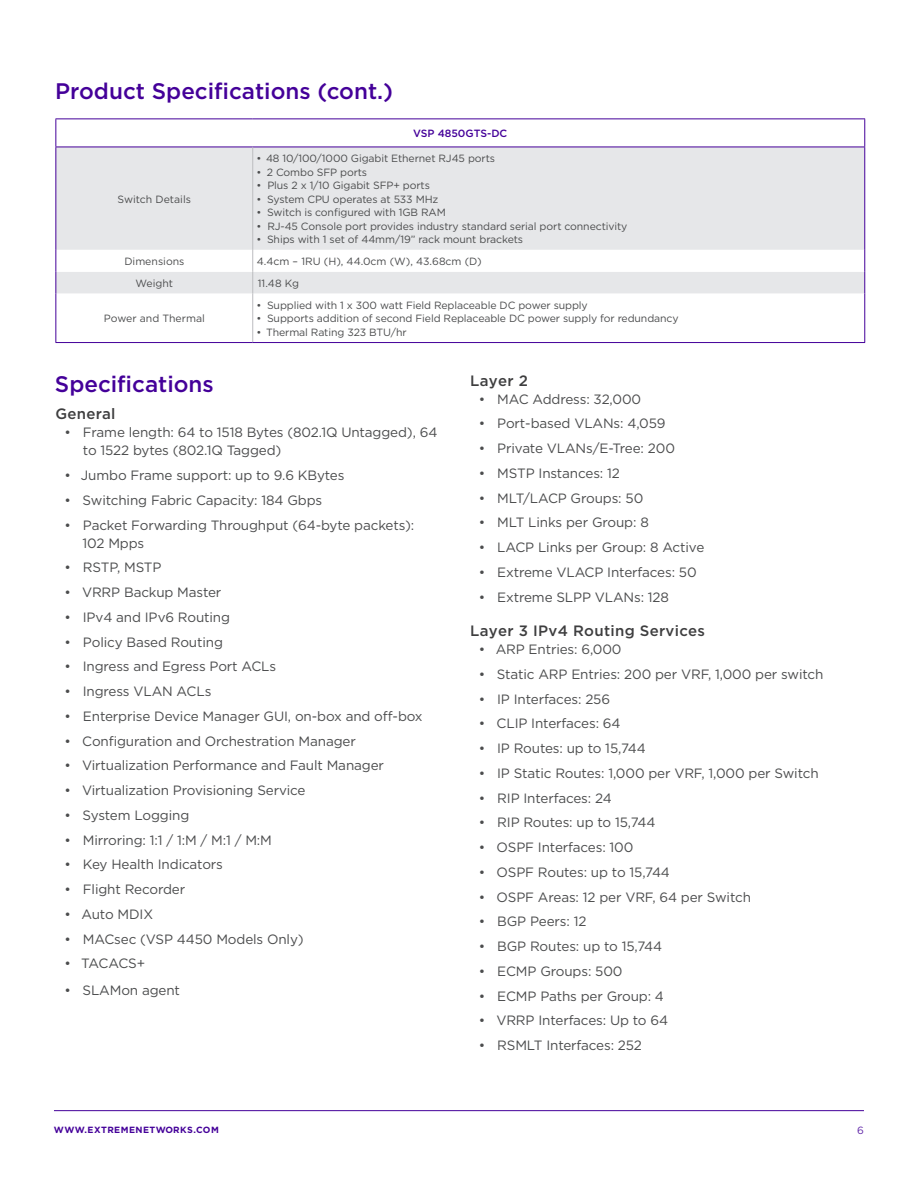
<style>
.page{position:relative;width:918px;height:1188px;background:#fff}
.page>*{position:absolute;margin:0;border:0;box-sizing:border-box;transform-origin:0 0}
.Body{font:500 22.5px "Gotham";color:#409}
.t1{font:500 15px "Gotham";letter-spacing:.02em;color:#3e3e3f}
.t2{font:13.5px/18px "Gotham";letter-spacing:-.01em;color:#4b4c4d}
.Table_Body_Copy_Left{font:10.5px "Gotham";letter-spacing:-.01em;color:#4b4c4d}
.Table_Body_Copy{font:10.5px "Gotham";color:#4b4c4d}
.Table_-_Subhead_Reve{font:500 10.5px "Gotham";color:#409}
.t3{font:10.5px "Gotham";color:#6026a8}
.t4{font:700 9px "Gotham";letter-spacing:.05em;color:#409}
</style>
<div class="page">
<hr style="left:54px;top:1110px;width:810px;height:1px;background:#409">
<div style="left:56px;top:148px;width:808px;height:102px;background:#e6e7e9"></div>
<svg style="left:56px;top:250px;width:808px;height:92px"></svg>
<hr style="left:55px;top:147px;width:198px;height:1px;background:#409">
<hr style="left:253px;top:147px;width:612px;height:1px;background:#409">
<hr style="left:252px;top:147px;width:1px;height:103px;background:#bcbdc0">
<svg style="left:252px;top:250px;width:1px;height:44px"></svg>
<hr style="left:252px;top:294px;width:1px;height:48px;background:#bcbdc0">
<hr style="left:55px;top:118px;width:198px;height:1px;background:#409">
<svg style="left:55px;top:119px;width:1px;height:28px"></svg>
<hr style="left:253px;top:118px;width:612px;height:1px;background:#409">
<svg style="left:864px;top:119px;width:1px;height:28px"></svg>
<hr style="left:55px;top:147px;width:1px;height:103px;background:#409">
<hr style="left:864px;top:147px;width:1px;height:103px;background:#409">
<svg style="left:55px;top:250px;width:1px;height:44px"></svg>
<svg style="left:864px;top:250px;width:1px;height:44px"></svg>
<hr style="left:55px;top:294px;width:1px;height:48px;background:#409">
<hr style="left:864px;top:294px;width:1px;height:48px;background:#409">
<hr style="left:55px;top:342px;width:198px;height:1px;background:#409">
<hr style="left:253px;top:342px;width:612px;height:1px;background:#409">
<p class="Body" style="left:55px;top:76px;width:339px">Product Specifications (cont.)</p>
<p class="Table_-_Subhead_Reve" style="left:413px;top:127px;width:96px">VSP 4850GTS-DC</p>
<p class="Table_Body_Copy" style="left:117px;top:192px;width:75px">Switch Details</p>
<p class="Table_Body_Copy_Left" style="left:257px;top:152px;width:240px">• 48 10/100/1000 Gigabit Ethernet RJ45 ports</p>
<p class="Table_Body_Copy_Left" style="left:257px;top:165px;width:112px">• 2 Combo SFP ports</p>
<p class="Table_Body_Copy_Left" style="left:257px;top:179px;width:175px">• Plus 2 x 1/10 Gigabit SFP+ ports</p>
<p class="Table_Body_Copy_Left" style="left:257px;top:192px;width:183px">• System CPU operates at 533 MHz</p>
<p class="Table_Body_Copy_Left" style="left:257px;top:206px;width:191px">• Switch is configured with 1GB RAM</p>
<p class="Table_Body_Copy_Left" style="left:257px;top:219px;width:372px">• RJ-45 Console port provides industry standard serial port connectivity</p>
<p class="Table_Body_Copy_Left" style="left:257px;top:233px;width:268px">• Ships with 1 set of 44mm/19” rack mount brackets</p>
<p class="Table_Body_Copy" style="left:124px;top:255px;width:62px">Dimensions</p>
<p class="Table_Body_Copy_Left" style="left:257px;top:255px;width:226px">4.4cm – 1RU (H), 44.0cm (W), 43.68cm (D)</p>
<p class="Table_Body_Copy" style="left:136px;top:276px;width:39px">Weight</p>
<p class="Table_Body_Copy_Left" style="left:258px;top:276px;width:43px">11.48 Kg</p>
<p class="Table_Body_Copy" style="left:104px;top:312px;width:102px">Power and Thermal</p>
<p class="Table_Body_Copy_Left" style="left:257px;top:298px;width:333px">• Supplied with 1 x 300 watt Field Replaceable DC power supply</p>
<p class="Table_Body_Copy_Left" style="left:257px;top:312px;width:423px">• Supports addition of second Field Replaceable DC power supply for redundancy</p>
<p class="Table_Body_Copy_Left" style="left:257px;top:325px;width:152px">• Thermal Rating 323 BTU/hr</p>
<h2 class="Body" style="left:55px;top:369px;width:160px">Specifications</h2>
<h3 class="t1" style="left:55px;top:404px;width:62px">General</h3>
<p class="t2" style="left:83px;top:423px;width:356px;text-indent:-19px">• Frame length: 64 to 1518 Bytes (802.1Q Untagged), 64 to 1522 bytes (802.1Q Tagged)</p>
<p class="t2" style="left:64px;top:466px;width:282px">• Jumbo Frame support: up to 9.6 KBytes</p>
<p class="t2" style="left:64px;top:491px;width:259px">• Switching Fabric Capacity: 184 Gbps</p>
<p class="t2" style="left:82px;top:516px;width:333px;text-indent:-18px">• Packet Forwarding Throughput (64-byte packets):<br>102 Mpps</p>
<p class="t2" style="left:64px;top:558px;width:99px">• RSTP, MSTP</p>
<p class="t2" style="left:64px;top:583px;width:159px">• VRRP Backup Master</p>
<p class="t2" style="left:64px;top:608px;width:167px">• IPv4 and IPv6 Routing</p>
<p class="t2" style="left:64px;top:633px;width:160px">• Policy Based Routing</p>
<p class="t2" style="left:64px;top:657px;width:213px">• Ingress and Egress Port ACLs</p>
<p class="t2" style="left:64px;top:682px;width:149px">• Ingress VLAN ACLs</p>
<p class="t2" style="left:64px;top:707px;width:360px">• Enterprise Device Manager GUI, on-box and off-box</p>
<p class="t2" style="left:64px;top:732px;width:293px">• Configuration and Orchestration Manager</p>
<p class="t2" style="left:64px;top:756px;width:321px">• Virtualization Performance and Fault Manager</p>
<p class="t2" style="left:64px;top:781px;width:243px">• Virtualization Provisioning Service</p>
<p class="t2" style="left:64px;top:806px;width:126px">• System Logging</p>
<p class="t2" style="left:64px;top:831px;width:209px">• Mirroring: 1:1 / 1:M / M:1 / M:M</p>
<p class="t2" style="left:64px;top:855px;width:160px">• Key Health Indicators</p>
<p class="t2" style="left:64px;top:880px;width:122px">• Flight Recorder</p>
<p class="t2" style="left:64px;top:905px;width:90px">• Auto MDIX</p>
<p class="t2" style="left:64px;top:930px;width:241px">• MACsec (VSP 4450 Models Only)</p>
<p class="t2" style="left:64px;top:954px;width:82px">• TACACS+</p>
<p class="t2" style="left:64px;top:981px;width:117px">• SLAMon agent</p>
<h3 class="t1" style="left:470px;top:371px;width:59px">Layer 2</h3>
<p class="t2" style="left:479px;top:390px;width:164px">• MAC Address: 32,000</p>
<p class="t2" style="left:479px;top:414px;width:188px">• Port-based VLANs: 4,059</p>
<p class="t2" style="left:479px;top:439px;width:198px">• Private VLANs/E-Tree: 200</p>
<p class="t2" style="left:479px;top:464px;width:143px">• MSTP Instances: 12</p>
<p class="t2" style="left:479px;top:489px;width:166px">• MLT/LACP Groups: 50</p>
<p class="t2" style="left:479px;top:513px;width:172px">• MLT Links per Group: 8</p>
<p class="t2" style="left:479px;top:538px;width:227px">• LACP Links per Group: 8 Active</p>
<p class="t2" style="left:479px;top:563px;width:219px">• Extreme VLACP Interfaces: 50</p>
<p class="t2" style="left:479px;top:588px;width:192px">• Extreme SLPP VLANs: 128</p>
<h3 class="t1" style="left:470px;top:621px;width:236px">Layer 3 IPv4 Routing Services</h3>
<p class="t2" style="left:479px;top:640px;width:144px">• ARP Entries: 6,000</p>
<p class="t2" style="left:479px;top:665px;width:346px">• Static ARP Entries: 200 per VRF, 1,000 per switch</p>
<p class="t2" style="left:479px;top:690px;width:133px">• IP Interfaces: 256</p>
<p class="t2" style="left:479px;top:714px;width:143px">• CLIP Interfaces: 64</p>
<p class="t2" style="left:479px;top:739px;width:169px">• IP Routes: up to 15,744</p>
<p class="t2" style="left:479px;top:764px;width:342px">• IP Static Routes: 1,000 per VRF, 1,000 per Switch</p>
<p class="t2" style="left:479px;top:789px;width:135px">• RIP Interfaces: 24</p>
<p class="t2" style="left:479px;top:813px;width:178px">• RIP Routes: up to 15,744</p>
<p class="t2" style="left:479px;top:838px;width:156px">• OSPF Interfaces: 100</p>
<p class="t2" style="left:479px;top:863px;width:193px">• OSPF Routes: up to 15,744</p>
<p class="t2" style="left:479px;top:888px;width:274px">• OSPF Areas: 12 per VRF, 64 per Switch</p>
<p class="t2" style="left:479px;top:912px;width:109px">• BGP Peers: 12</p>
<p class="t2" style="left:479px;top:937px;width:185px">• BGP Routes: up to 15,744</p>
<p class="t2" style="left:479px;top:962px;width:145px">• ECMP Groups: 500</p>
<p class="t2" style="left:479px;top:987px;width:187px">• ECMP Paths per Group: 4</p>
<p class="t2" style="left:479px;top:1011px;width:191px">• VRRP Interfaces: Up to 64</p>
<p class="t2" style="left:479px;top:1036px;width:165px">• RSMLT Interfaces: 252</p>
<p class="t4" style="left:54px;top:1124px;width:166px">WWW.EXTREMENETWORKS.COM</p>
<p class="t3" style="left:857px;top:1124px;width:8px">6</p>
</div>
